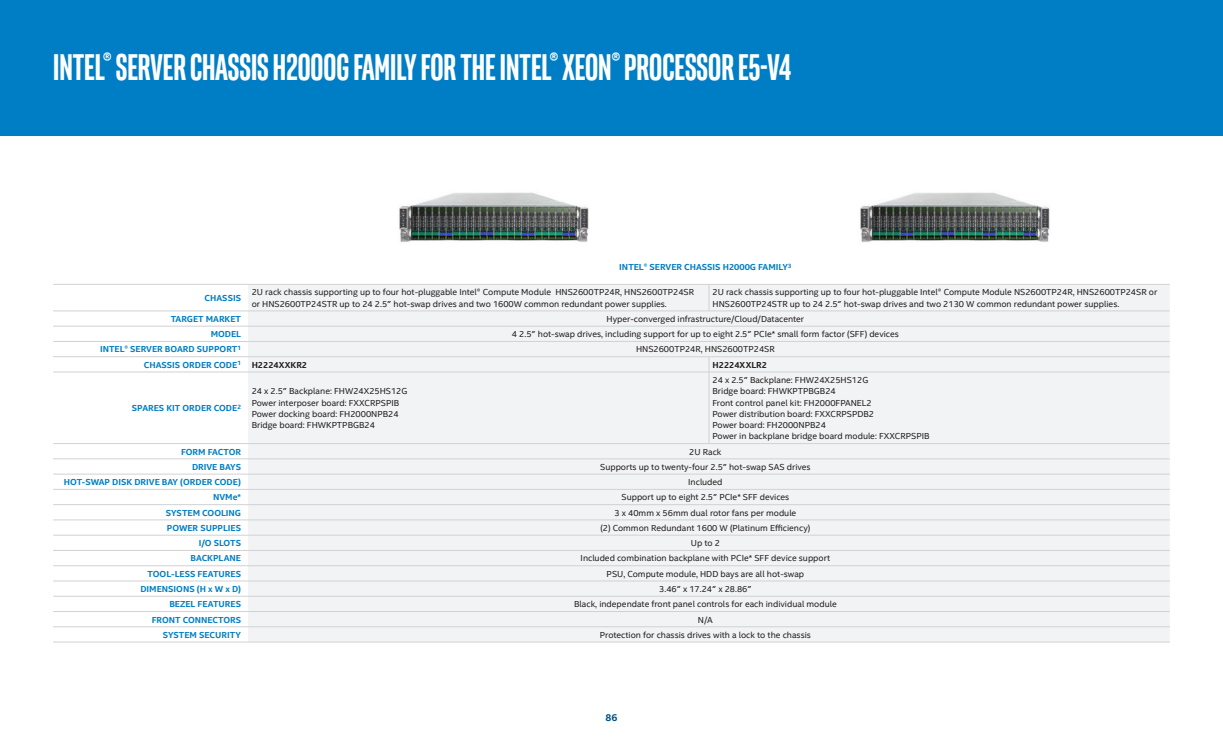
<style>
.page{position:relative;width:1223px;height:745px;background:#fff}
.page>*{position:absolute;margin:0;border:0;box-sizing:border-box;transform-origin:0 0}
.t1{font:700 37.5px "Intel Clear Pro";color:#fff}
.t2{font:700 10px "Intel Clear";color:#005285}
.t3{font:8.75px/11.2px "Intel Clear";color:#231f20}
.t4{font:700 8.75px "Intel Clear";color:#007ec5}
.t5{font:700 8.75px "Intel Clear";color:#231f20}
.s1{color:#231f20}
</style>
<div class="page">
<div style="left:0;top:0;width:1222px;height:135px;background:#007ec5"></div>
<div style="left:248px;top:285px;width:921px;height:356px;background:#f2f3f4"></div>
<hr style="left:53px;top:284px;width:195px;height:1px;background:#d1d2d4">
<hr style="left:53px;top:310px;width:195px;height:1px;background:#d1d2d4">
<hr style="left:53px;top:371px;width:195px;height:1px;background:#d1d2d4">
<hr style="left:53px;top:443px;width:195px;height:1px;background:#d1d2d4">
<hr style="left:248px;top:284px;width:461px;height:1px;background:#d1d2d4">
<hr style="left:709px;top:284px;width:460px;height:1px;background:#d1d2d4">
<hr style="left:248px;top:310px;width:461px;height:1px;background:#d1d2d4">
<hr style="left:709px;top:310px;width:460px;height:1px;background:#d1d2d4">
<hr style="left:248px;top:325px;width:461px;height:1px;background:#d1d2d4">
<hr style="left:709px;top:325px;width:460px;height:1px;background:#d1d2d4">
<hr style="left:248px;top:371px;width:461px;height:1px;background:#d1d2d4">
<hr style="left:709px;top:371px;width:460px;height:1px;background:#d1d2d4">
<hr style="left:248px;top:443px;width:461px;height:1px;background:#d1d2d4">
<hr style="left:709px;top:443px;width:460px;height:1px;background:#d1d2d4">
<hr style="left:53px;top:325px;width:195px;height:1px;background:#d1d2d4">
<hr style="left:53px;top:341px;width:195px;height:1px;background:#d1d2d4">
<hr style="left:248px;top:341px;width:461px;height:1px;background:#d1d2d4">
<hr style="left:709px;top:341px;width:460px;height:1px;background:#d1d2d4">
<hr style="left:53px;top:356px;width:195px;height:1px;background:#d1d2d4">
<hr style="left:248px;top:356px;width:461px;height:1px;background:#d1d2d4">
<hr style="left:709px;top:356px;width:460px;height:1px;background:#d1d2d4">
<hr style="left:53px;top:458px;width:195px;height:1px;background:#d1d2d4">
<hr style="left:248px;top:458px;width:461px;height:1px;background:#d1d2d4">
<hr style="left:709px;top:458px;width:460px;height:1px;background:#d1d2d4">
<hr style="left:53px;top:473px;width:195px;height:1px;background:#d1d2d4">
<hr style="left:248px;top:473px;width:461px;height:1px;background:#d1d2d4">
<hr style="left:709px;top:473px;width:460px;height:1px;background:#d1d2d4">
<hr style="left:53px;top:488px;width:195px;height:1px;background:#d1d2d4">
<hr style="left:248px;top:488px;width:461px;height:1px;background:#d1d2d4">
<hr style="left:709px;top:488px;width:460px;height:1px;background:#d1d2d4">
<hr style="left:53px;top:504px;width:195px;height:1px;background:#d1d2d4">
<hr style="left:248px;top:504px;width:461px;height:1px;background:#d1d2d4">
<hr style="left:709px;top:504px;width:460px;height:1px;background:#d1d2d4">
<hr style="left:53px;top:519px;width:195px;height:1px;background:#d1d2d4">
<hr style="left:248px;top:519px;width:461px;height:1px;background:#d1d2d4">
<hr style="left:709px;top:519px;width:460px;height:1px;background:#d1d2d4">
<hr style="left:53px;top:534px;width:195px;height:1px;background:#d1d2d4">
<hr style="left:248px;top:534px;width:461px;height:1px;background:#d1d2d4">
<hr style="left:709px;top:534px;width:460px;height:1px;background:#d1d2d4">
<hr style="left:53px;top:549px;width:195px;height:1px;background:#d1d2d4">
<hr style="left:248px;top:549px;width:461px;height:1px;background:#d1d2d4">
<hr style="left:709px;top:549px;width:460px;height:1px;background:#d1d2d4">
<hr style="left:53px;top:565px;width:195px;height:1px;background:#d1d2d4">
<hr style="left:248px;top:565px;width:461px;height:1px;background:#d1d2d4">
<hr style="left:709px;top:565px;width:460px;height:1px;background:#d1d2d4">
<hr style="left:53px;top:580px;width:195px;height:1px;background:#d1d2d4">
<hr style="left:248px;top:580px;width:461px;height:1px;background:#d1d2d4">
<hr style="left:709px;top:580px;width:460px;height:1px;background:#d1d2d4">
<hr style="left:53px;top:595px;width:195px;height:1px;background:#d1d2d4">
<hr style="left:248px;top:595px;width:461px;height:1px;background:#d1d2d4">
<hr style="left:709px;top:595px;width:460px;height:1px;background:#d1d2d4">
<hr style="left:53px;top:610px;width:195px;height:1px;background:#d1d2d4">
<hr style="left:248px;top:610px;width:461px;height:1px;background:#d1d2d4">
<hr style="left:709px;top:610px;width:460px;height:1px;background:#d1d2d4">
<hr style="left:53px;top:626px;width:195px;height:1px;background:#d1d2d4">
<hr style="left:248px;top:626px;width:461px;height:1px;background:#d1d2d4">
<hr style="left:709px;top:626px;width:460px;height:1px;background:#d1d2d4">
<hr style="left:53px;top:641px;width:195px;height:1px;background:#d1d2d4">
<hr style="left:248px;top:641px;width:461px;height:1px;background:#d1d2d4">
<hr style="left:709px;top:641px;width:460px;height:1px;background:#d1d2d4">
<svg style="left:708px;top:285px;width:1px;height:25px"></svg>
<svg style="left:708px;top:357px;width:1px;height:14px"></svg>
<hr style="left:708px;top:372px;width:1px;height:71px;background:#d1d2d4">
<img style="left:860px;top:192px;width:190px;height:50px">
<img style="left:399px;top:192px;width:190px;height:50px">
<h1 class="t1" style="left:53px;top:44px;width:739px">INTEL® SERVER CHASSIS H2000G FAMILY FOR THE INTEL® XEON® PROCESSOR E5-V4</h1>
<p class="t4" style="left:619px;top:261px;width:174px">INTEL® SERVER CHASSIS H2000G FAMILY<sup>3</sup></p>
<p class="t4" style="left:205px;top:292px;width:38px">CHASSIS</p>
<p class="t3" style="left:252px;top:286px;width:444px">2U rack chassis supporting up to four hot-pluggable Intel® Compute Module HNS2600TP24R, HNS2600TP24SR or HNS2600TP24STR up to 24 2.5″ hot-swap drives and two 1600W common redundant power supplies.</p>
<p class="t3" style="left:712px;top:286px;width:446px">2U rack chassis supporting up to four hot-pluggable Intel® Compute Module NS2600TP24R, HNS2600TP24SR or<br>HNS2600TP24STR up to 24 2.5″ hot-swap drives and two 2130 W common redundant power supplies.</p>
<p class="t4" style="left:171px;top:312px;width:72px">TARGET MARKET</p>
<p class="t3" style="left:606px;top:313px;width:199px">Hyper-converged infrastructure/Cloud/Datacenter</p>
<p class="t4" style="left:211px;top:328px;width:32px">MODEL</p>
<p class="t3" style="left:512px;top:328px;width:388px">4 2.5″ hot-swap drives, including support for up to eight 2.5″ PCIe* small form factor (SFF) devices</p>
<p class="t4" style="left:100px;top:343px;width:142px">INTEL® SERVER BOARD SUPPORT<sup>1</sup></p>
<p class="t3" style="left:636px;top:343px;width:140px">HNS2600TP24R, HNS2600TP24SR</p>
<p class="t4" style="left:144px;top:358px;width:165px">CHASSIS ORDER CODE<sup>1</sup> <span class="s1">H2224XXKR2</span></p>
<p class="t5" style="left:712px;top:358px;width:56px">H2224XXLR2</p>
<p class="t4" style="left:132px;top:402px;width:111px">SPARES KIT ORDER CODE<sup>2</sup></p>
<p class="t3" style="left:252px;top:385px;width:157px">24 x 2.5″ Backplane: FHW24X25HS12G Power interposer board: FXXCRPSPIB Power docking board: FH2000NPB24<br>Bridge board: FHWKPTPBGB24</p>
<p class="t3" style="left:712px;top:374px;width:218px">24 x 2.5″ Backplane: FHW24X25HS12G<br>Bridge board: FHWKPTPBGB24<br>Front control panel kit: FH2000FPANEL2<br>Power distribution board: FXXCRPSPDB2<br>Power board: FH2000NPB24<br>Power in backplane bridge board module: FXXCRPSPIB</p>
<p class="t4" style="left:181px;top:445px;width:61px">FORM FACTOR</p>
<p class="t3" style="left:689px;top:445px;width:34px">2U Rack</p>
<p class="t4" style="left:192px;top:460px;width:51px">DRIVE BAYS</p>
<p class="t3" style="left:600px;top:460px;width:212px">Supports up to twenty-four 2.5″ hot-swap SAS drives</p>
<p class="t4" style="left:64px;top:475px;width:178px">HOT-SWAP DISK DRIVE BAY (ORDER CODE)</p>
<p class="t3" style="left:688px;top:476px;width:36px">Included</p>
<p class="t4" style="left:213px;top:491px;width:29px">NVMe*</p>
<p class="t3" style="left:621px;top:491px;width:169px">Support up to eight 2.5″ PCIe* SFF devices</p>
<p class="t4" style="left:166px;top:506px;width:77px">SYSTEM COOLING</p>
<p class="t3" style="left:614px;top:506px;width:183px">3 x 40mm x 56mm dual rotor fans per module</p>
<p class="t4" style="left:167px;top:521px;width:76px">POWER SUPPLIES</p>
<p class="t3" style="left:600px;top:521px;width:212px">(2) Common Redundant 1600 W (Platinum Efficiency)</p>
<p class="t4" style="left:199px;top:536px;width:44px">I/O SLOTS</p>
<p class="t3" style="left:691px;top:537px;width:31px">Up to 2</p>
<p class="t4" style="left:191px;top:552px;width:52px">BACKPLANE</p>
<p class="t3" style="left:580px;top:552px;width:251px">Included combination backplane with PCIe* SFF device support</p>
<p class="t4" style="left:148px;top:567px;width:95px">TOOL-LESS FEATURES</p>
<p class="t3" style="left:606px;top:567px;width:199px">PSU, Compute module, HDD bays are all hot-swap</p>
<p class="t4" style="left:140px;top:582px;width:102px">DIMENSIONS (H x W x D)</p>
<p class="t3" style="left:659px;top:582px;width:94px">3.46″ x 17.24″ x 28.86″</p>
<p class="t4" style="left:169px;top:597px;width:73px">BEZEL FEATURES</p>
<p class="t3" style="left:574px;top:598px;width:264px">Black, independate front panel controls for each individual module</p>
<p class="t4" style="left:152px;top:613px;width:91px">FRONT CONNECTORS</p>
<p class="t3" style="left:698px;top:613px;width:16px">N/A</p>
<p class="t4" style="left:163px;top:628px;width:80px">SYSTEM SECURITY</p>
<p class="t3" style="left:600px;top:628px;width:213px">Protection for chassis drives with a lock to the chassis</p>
<p class="t2" style="left:605px;top:710px;width:13px">86</p>
</div>
